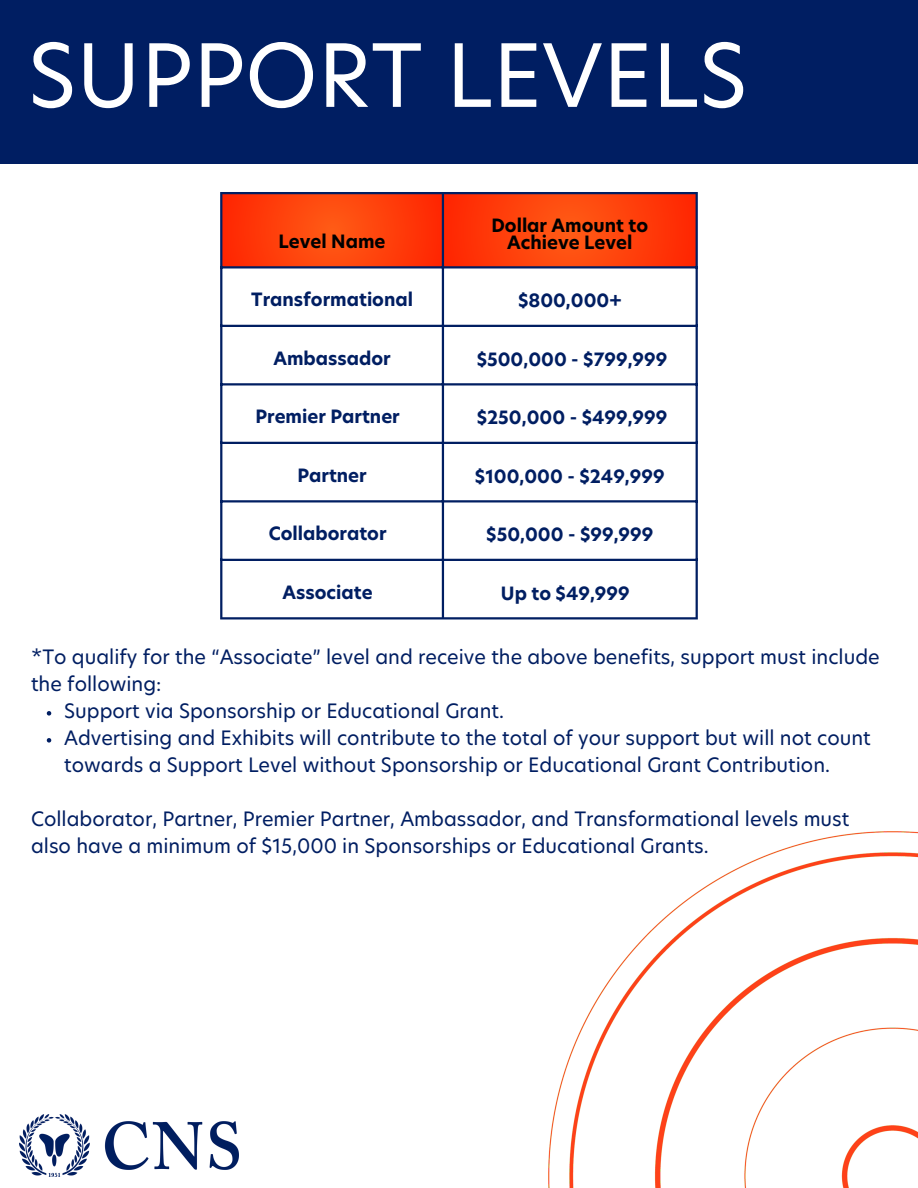
<style>
.page{position:relative;width:918px;height:1188px;background:#fff}
.page>*{position:absolute;margin:0;border:0;box-sizing:border-box;transform-origin:0 0}
.t1{font:85.5px "New Hero";color:#fff}
.t2{font:19.5px/27px "New Hero";color:#001e62}
.t3{font:700 18px "Hero New";color:#001e62}
.t4{font:700 18px/16.8px "Hero New";color:#000;text-align:center}
</style>
<div class="page">
<div style="left:0;top:0;width:918px;height:164px;background:#001e62"></div>
<svg style="left:222px;top:194px;width:220px;height:72px"></svg>
<svg style="left:444px;top:194px;width:252px;height:72px"></svg>
<hr style="left:220px;top:194px;width:2px;height:423px;background:#001e62">
<hr style="left:442px;top:194px;width:2px;height:423px;background:#001e62">
<hr style="left:696px;top:194px;width:2px;height:423px;background:#001e62">
<hr style="left:220px;top:192px;width:478px;height:2px;background:#001e62">
<hr style="left:220px;top:266px;width:478px;height:2px;background:#001e62">
<hr style="left:220px;top:325px;width:478px;height:2px;background:#001e62">
<hr style="left:220px;top:383px;width:478px;height:2px;background:#001e62">
<hr style="left:220px;top:442px;width:478px;height:2px;background:#001e62">
<hr style="left:220px;top:500px;width:478px;height:2px;background:#001e62">
<hr style="left:220px;top:559px;width:478px;height:2px;background:#001e62">
<hr style="left:220px;top:617px;width:478px;height:2px;background:#001e62">
<img style="left:548px;top:832px;width:370px;height:356px">
<img style="left:19px;top:1114px;width:220px;height:62px">
<svg style="left:47px;top:711px;width:4px;height:5px"></svg>
<svg style="left:47px;top:738px;width:4px;height:5px"></svg>
<h1 class="t1" style="left:28px;top:38px;width:721px">SUPPORT LEVELS</h1>
<p class="t4" style="left:279px;top:233px;width:108px">Level Name</p>
<p class="t4" style="left:491px;top:217px;width:158px">Dollar Amount to<br>Achieve Level</p>
<p class="t3" style="left:251px;top:287px;width:163px">Transformational</p>
<p class="t3" style="left:518px;top:288px;width:105px">$800,000+</p>
<p class="t3" style="left:273px;top:346px;width:119px">Ambassador</p>
<p class="t3" style="left:477px;top:347px;width:192px">$500,000 - $799,999</p>
<p class="t3" style="left:255px;top:404px;width:146px">Premier Partner</p>
<p class="t3" style="left:477px;top:405px;width:192px">$250,000 - $499,999</p>
<p class="t3" style="left:297px;top:463px;width:71px">Partner</p>
<p class="t3" style="left:475px;top:464px;width:191px">$100,000 - $249,999</p>
<p class="t3" style="left:269px;top:521px;width:119px">Collaborator</p>
<p class="t3" style="left:486px;top:522px;width:169px">$50,000 - $99,999</p>
<p class="t3" style="left:283px;top:580px;width:92px">Associate</p>
<p class="t3" style="left:501px;top:581px;width:130px">Up to $49,999</p>
<p class="t2" style="left:31px;top:644px;width:850px">*To qualify for the “Associate” level and receive the above benefits, support must include the following:</p>
<p class="t2" style="left:64px;top:698px;width:441px">Support via Sponsorship or Educational Grant.</p>
<p class="t2" style="left:64px;top:725px;width:808px">Advertising and Exhibits will contribute to the total of your support but will not count towards a Support Level without Sponsorship or Educational Grant Contribution.</p>
<p class="t2" style="left:31px;top:806px;width:820px">Collaborator, Partner, Premier Partner, Ambassador, and Transformational levels must also have a minimum of $15,000 in Sponsorships or Educational Grants.</p>
</div>
